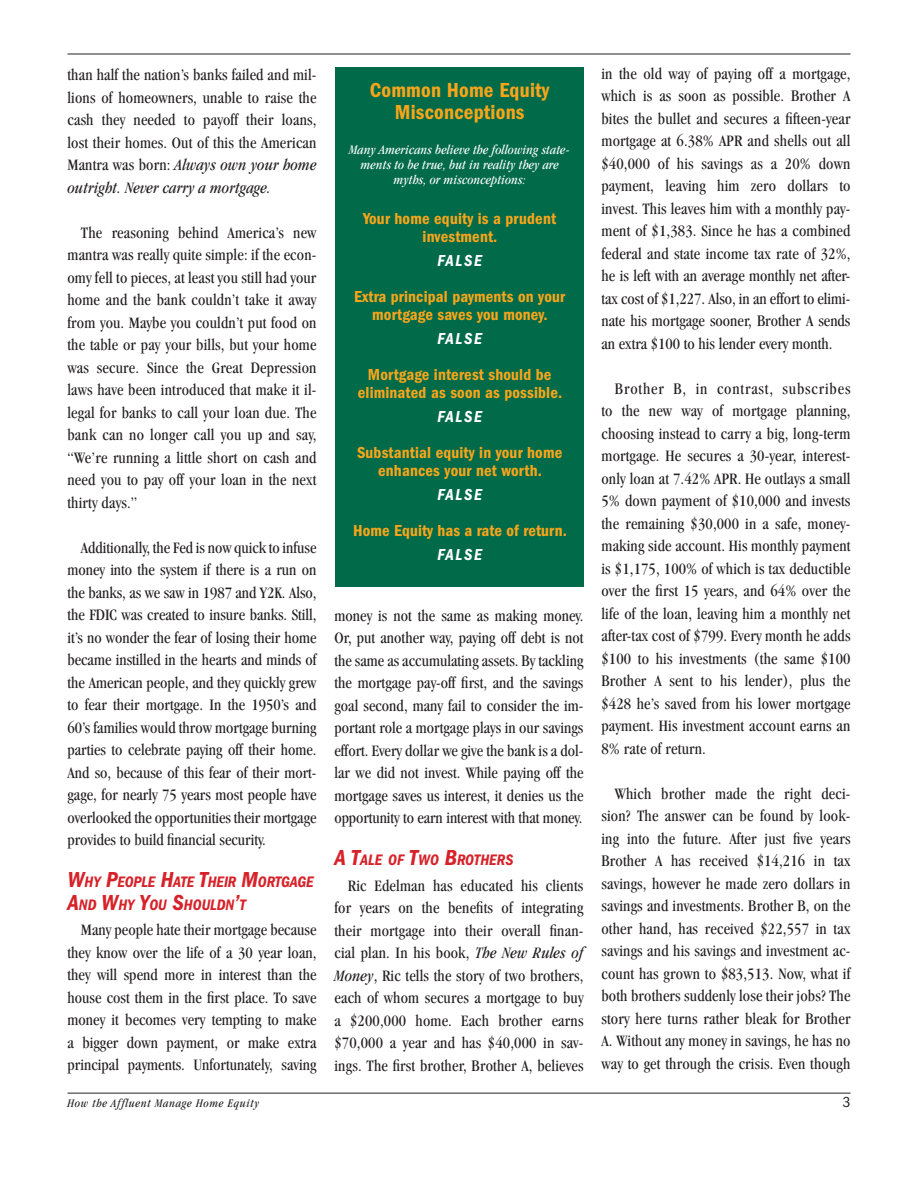
<style>
.page{position:relative;width:918px;height:1188px;background:#fff}
.page>*{position:absolute;margin:0;border:0;box-sizing:border-box;transform-origin:0 0}
.t1{font:600 condensed 21px/22.5px "Franklin Gothic";letter-spacing:.01em;color:#f9a51b;text-align:center}
.t2{font:condensed 16.5px/22.5px "Garamond";letter-spacing:.01em;color:#231f20;text-align:justify}
.t3{font:600 condensed 16.5px/18px "Franklin Gothic";letter-spacing:.01em;color:#f9a51b;text-align:center}
.t4{font:italic 600 condensed 16.5px "Franklin Gothic";letter-spacing:.1em;color:#fff}
.t5{font:italic 600 condensed 15.75px/22.5px "Franklin Gothic";letter-spacing:-.005em;color:#d62229}
.t6{font:condensed 15px "Franklin Gothic";color:#231f20}
.t7{font:italic condensed 13.5px/15px "Garamond";letter-spacing:.01em;color:#fff;text-align:center}
.t8{font:italic condensed 12px "Garamond";letter-spacing:.06em;color:#231f20}
.s1{font-style:italic}
.s2{font-size:22.5px}
</style>
<div class="page">
<hr style="left:68px;top:54px;width:782px;height:1px;background:#231f20">
<hr style="left:68px;top:1093px;width:782px;height:1px;background:#231f20">
<div style="left:335px;top:67px;width:249px;height:520px;background:#006a49"></div>
<p class="t2" style="left:67px;top:64px;width:251px">than half the nation’s banks failed and mil&shy;lions of homeowners, unable to raise the cash they needed to payoff their loans, lost their homes. Out of this the American Mantra was born: <span class="s1">Always own your home outright. Never carry a mortgage.</span></p>
<p class="t2" style="left:67px;top:221px;width:251px;text-indent:13px">The reasoning behind America’s new mantra was really quite simple: if the econ&shy;omy fell to pieces, at least you still had your home and the bank couldn’t take it away from you. Maybe you couldn’t put food on the table or pay your bills, but your home was secure. Since the Great Depression laws have been introduced that make it il&shy;legal for banks to call your loan due. The bank can no longer call you up and say, “We’re running a little short on cash and need you to pay off your loan in the next thirty days.”</p>
<p class="t2" style="left:67px;top:536px;width:251px;text-indent:13px">Additionally, the Fed is now quick to infuse money into the system if there is a run on the banks, as we saw in 1987 and Y2K. Also, the FDIC was created to insure banks. Still, it’s no wonder the fear of losing their home became instilled in the hearts and minds of the American people, and they quickly grew to fear their mortgage. In the 1950’s and 60’s families would throw mortgage burning parties to celebrate paying off their home.<br>And so, because of this fear of their mort&shy;gage, for nearly 75 years most people have overlooked the opportunities their mortgage provides to build financial security.</p>
<p class="t5" style="left:68px;top:871px;width:248px"><span class="s2">W</span>HY <span class="s2">P</span>EOPLE <span class="s2">H</span>ATE <span class="s2">T</span>HEIR <span class="s2">M</span>ORTGAGE<br><span class="s2">A</span>ND <span class="s2">W</span>HY <span class="s2">Y</span>OU <span class="s2">S</span>HOULDN<span class="s2">’</span>T</p>
<p class="t2" style="left:68px;top:919px;width:251px;text-indent:13px">Many people hate their mortgage because they know over the life of a 30 year loan, they will spend more in interest than the house cost them in the first place. To save money it becomes very tempting to make a bigger down payment, or make extra principal payments. Unfortunately, saving</p>
<p class="t1" style="left:370px;top:79px;width:181px">Common Home Equity<br>Misconceptions</p>
<p class="t7" style="left:349px;top:142px;width:222px">Many Americans believe the following state&shy;ments to be true, but in reality they are myths, or misconceptions:</p>
<p class="t3" style="left:363px;top:210px;width:194px">Your home equity is a prudent investment.</p>
<p class="t4" style="left:437px;top:251px;width:46px">FALSE</p>
<p class="t3" style="left:354px;top:288px;width:213px">Extra principal payments on your mortgage saves you money.</p>
<p class="t4" style="left:437px;top:329px;width:46px">FALSE</p>
<p class="t3" style="left:358px;top:366px;width:206px">Mortgage interest should be eliminated as soon as possible.</p>
<p class="t4" style="left:437px;top:407px;width:46px">FALSE</p>
<p class="t3" style="left:357px;top:444px;width:207px">Substantial equity in your home enhances your net worth.</p>
<p class="t4" style="left:437px;top:485px;width:46px">FALSE</p>
<p class="t3" style="left:353px;top:522px;width:215px">Home Equity has a rate of return.</p>
<p class="t4" style="left:437px;top:545px;width:46px">FALSE</p>
<p class="t2" style="left:334px;top:604px;width:251px">money is not the same as making money.<br>Or, put another way, paying off debt is not the same as accumulating assets. By tackling the mortgage pay-off first, and the savings goal second, many fail to consider the im&shy;portant role a mortgage plays in our savings effort. Every dollar we give the bank is a dol&shy;lar we did not invest. While paying off the mortgage saves us interest, it denies us the opportunity to earn interest with that money.</p>
<p class="t5" style="left:334px;top:849px;width:180px"><span class="s2">A T</span>ALE OF <span class="s2">T</span>WO <span class="s2">B</span>ROTHERS</p>
<p class="t2" style="left:334px;top:874px;width:251px;text-indent:13px">Ric Edelman has educated his clients for years on the benefits of integrating their mortgage into their overall finan&shy;cial plan. In his book, <span class="s1">The New Rules of Money</span>, Ric tells the story of two brothers, each of whom secures a mortgage to buy a $200,000 home. Each brother earns $70,000 a year and has $40,000 in sav&shy;ings. The first brother, Brother A, believes</p>
<p class="t2" style="left:601px;top:62px;width:251px">in the old way of paying off a mortgage, which is as soon as possible. Brother A bites the bullet and secures a fifteen-year mortgage at 6.38% APR and shells out all $40,000 of his savings as a 20% down payment, leaving him zero dollars to invest. This leaves him with a monthly pay&shy;ment of $1,383. Since he has a combined federal and state income tax rate of 32%, he is left with an average monthly net after&shy;tax cost of $1,227. Also, in an effort to elimi&shy;nate his mortgage sooner, Brother A sends an extra $100 to his lender every month.</p>
<p class="t2" style="left:601px;top:377px;width:251px;text-indent:13px">Brother B, in contrast, subscribes to the new way of mortgage planning, choosing instead to carry a big, long-term mortgage. He secures a 30-year, interest&shy;only loan at 7.42% APR. He outlays a small 5% down payment of $10,000 and invests the remaining $30,000 in a safe, money&shy;making side account. His monthly payment is $1,175, 100% of which is tax deductible over the first 15 years, and 64% over the life of the loan, leaving him a monthly net after-tax cost of $799. Every month he adds $100 to his investments (the same $100<br>Brother A sent to his lender), plus the $428 he’s saved from his lower mortgage payment. His investment account earns an 8% rate of return.</p>
<p class="t2" style="left:601px;top:782px;width:251px;text-indent:13px">Which brother made the right deci&shy;sion? The answer can be found by look&shy;ing into the future. After just five years Brother A has received $14,216 in tax savings, however he made zero dollars in savings and investments. Brother B, on the other hand, has received $22,557 in tax savings and his savings and investment ac&shy;count has grown to $83,513. Now, what if both brothers suddenly lose their jobs? The story here turns rather bleak for Brother A. Without any money in savings, he has no way to get through the crisis. Even though</p>
<p class="t8" style="left:68px;top:1097px;width:193px">How the Affluent Manage Home Equity</p>
<p class="t6" style="left:843px;top:1094px;width:9px">3</p>
</div>
